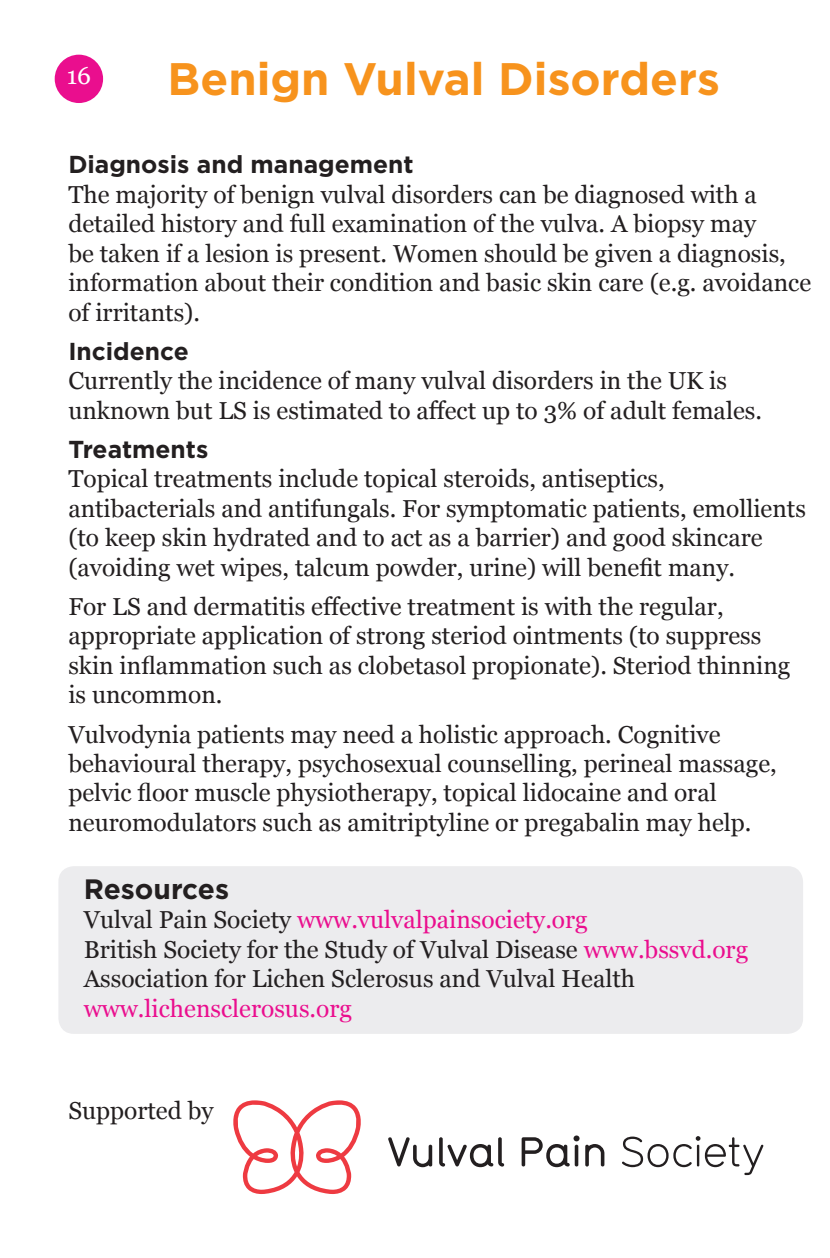
<style>
.page{position:relative;width:830px;height:1258px;background:#fff}
.page>*{position:absolute;margin:0;border:0;box-sizing:border-box;transform-origin:0 0}
.t1{font:700 45.5px "Gotham";color:#f7931d}
.t2{font:700 28px "Gotham";color:#231f20}
.t3{font:24.5px/29.4px "Georgia";color:#231f20}
.t4{font:700 24.5px "Gotham";color:#231f20}
.t5{font:24.5px "Georgia";color:#ea0e8e}
.t6{font:24.5px "Georgia";color:#fff}
.s1{color:#ea0e8e}
</style>
<div class="page">
<div style="left:55px;top:55px;width:48px;height:48px;background:#ea0e8e;border-radius:50%"></div>
<div style="left:58px;top:866px;width:744px;height:168px;background:#ececee;border-radius:16px"></div>
<svg style="left:388px;top:1137px;width:44px;height:30px"></svg>
<svg style="left:439px;top:1137px;width:65px;height:30px"></svg>
<svg style="left:521px;top:1135px;width:58px;height:32px"></svg>
<svg style="left:574px;top:1144px;width:4px;height:22px"></svg>
<svg style="left:585px;top:1144px;width:19px;height:22px"></svg>
<svg style="left:622px;top:1136px;width:141px;height:39px"></svg>
<svg style="left:233px;top:1100px;width:128px;height:94px"></svg>
<p class="t6" style="left:67px;top:58px;width:26px">16</p>
<h1 class="t1" style="left:168px;top:48px;width:553px">Benign Vulval Disorders</h1>
<p class="t4" style="left:68px;top:149px;width:346px">Diagnosis and management</p>
<p class="t3" style="left:68px;top:179px;width:744px">The majority of benign vulval disorders can be diagnosed with a detailed history and full examination of the vulva. A biopsy may<br>be taken if a lesion is present. Women should be given a diagnosis, information about their condition and basic skin care (e.g. avoidance of irritants).</p>
<p class="t4" style="left:68px;top:335px;width:122px">Incidence</p>
<p class="t3" style="left:68px;top:365px;width:695px">Currently the incidence of many vulval disorders in the UK is unknown but LS is estimated to affect up to 3% of adult females.</p>
<p class="t4" style="left:68px;top:433px;width:141px">Treatments</p>
<p class="t3" style="left:68px;top:463px;width:739px">Topical treatments include topical steroids, antiseptics, antibacterials and antifungals. For symptomatic patients, emollients (to keep skin hydrated and to act as a barrier) and good skincare (avoiding wet wipes, talcum powder, urine) will benefit many.</p>
<p class="t3" style="left:68px;top:591px;width:723px">For LS and dermatitis effective treatment is with the regular, appropriate application of strong steriod ointments (to suppress skin inflammation such as clobetasol propionate). Steriod thinning is uncommon.</p>
<p class="t3" style="left:68px;top:718px;width:709px">Vulvodynia patients may need a holistic approach. Cognitive behavioural therapy, psychosexual counselling, perineal massage, pelvic floor muscle physiotherapy, topical lidocaine and oral neuromodulators such as amitriptyline or pregabalin may help.</p>
<p class="t2" style="left:84px;top:870px;width:147px">Resources</p>
<p class="t3" style="left:84px;top:904px;width:665px">Vulval Pain Society <span class="s1">www.vulvalpainsociety.org<br></span>British Society for the Study of Vulval Disease <span class="s1">www.bssvd.org<br></span>Association for Lichen Sclerosus and Vulval Health</p>
<p class="t5" style="left:84px;top:990px;width:270px">www.lichensclerosus.org</p>
<p class="t3" style="left:68px;top:1094px;width:147px">Supported by</p>
</div>
